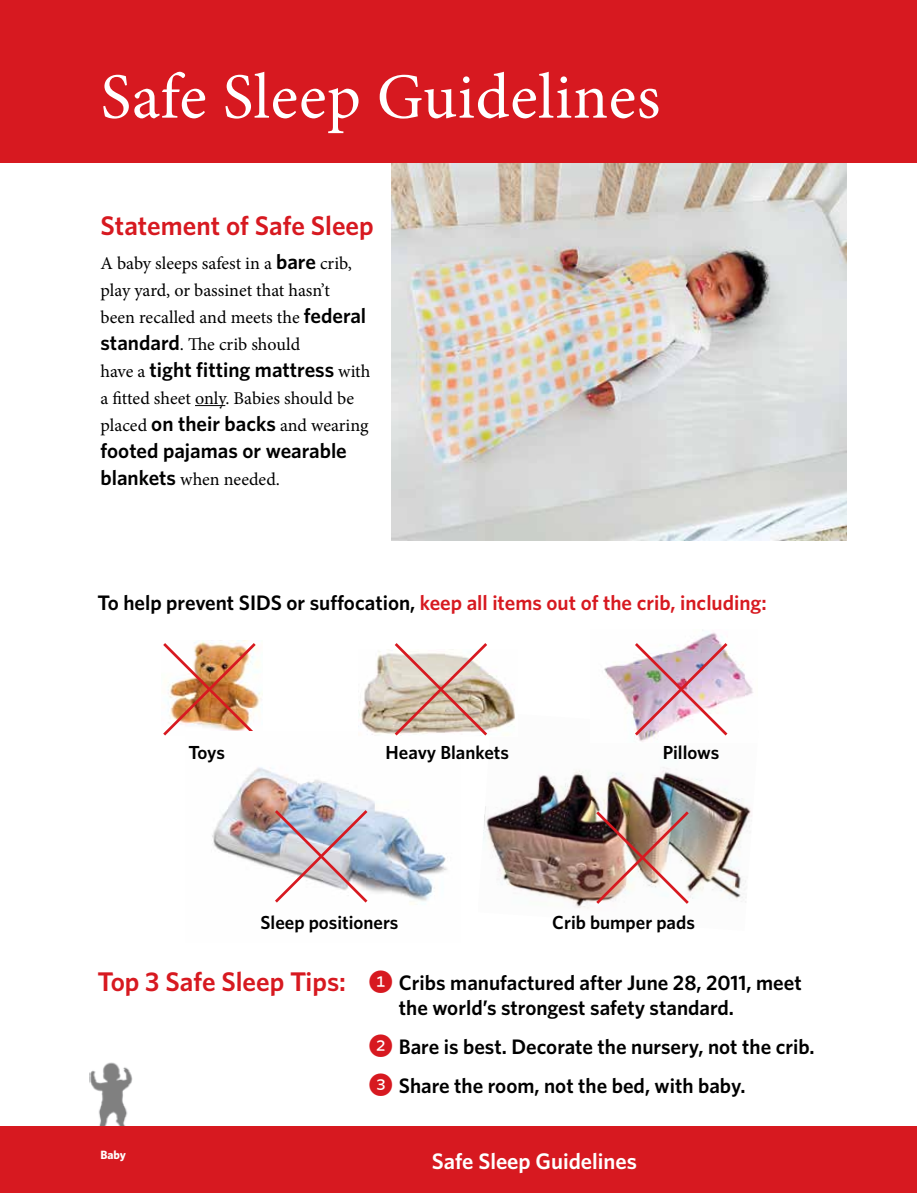
<style>
.page{position:relative;width:917px;height:1193px;background:#fff}
.page>*{position:absolute;margin:0;border:0;box-sizing:border-box;transform-origin:0 0}
.t1{font:64.5px "Minion Pro";letter-spacing:.01em;color:#fff}
.t2{font:600 27px "Whitney";color:#d71920}
.t3{font:600 22.5px "Whitney";color:#fff}
.t4{font:600 21px/25.5px "Whitney";color:#000}
.t5{font:600 21px "Whitney";color:#d71920}
.t6{font:600 18.9px "Whitney";color:#000}
.t7{font:18px/27px "Minion Pro";color:#000}
.t8{font:700 12px "Whitney";color:#fff}
.s1{font-family:"Whitney";font-weight:600;font-size:21px}
.s2{font-family:"Minion Pro";font-weight:400;font-size:18px}
.s3{color:#000}
.s4{font-family:"Whitney Index Black Round Md";font-weight:400;font-size:24px;color:#d71920}
</style>
<div class="page">
<hr style="left:195px;top:405px;width:30px;height:1px;background:#000">
<img style="left:392px;top:162px;width:454px;height:378px">
<div style="left:0;top:0;width:916px;height:162px;background:#d71920"></div>
<img style="left:483px;top:767px;width:269px;height:141px">
<img style="left:90px;top:1062px;width:43px;height:64px">
<div style="left:0;top:1126px;width:916px;height:67px;background:#d71920"></div>
<img style="left:163px;top:640px;width:95px;height:96px">
<img style="left:185px;top:732px;width:262px;height:173px">
<img style="left:604px;top:631px;width:149px;height:111px">
<img style="left:359px;top:651px;width:156px;height:85px">
<svg style="left:392px;top:643px;width:98px;height:95px"></svg>
<img style="left:632px;top:640px;width:98px;height:98px">
<img style="left:272px;top:807px;width:98px;height:98px">
<img style="left:593px;top:808px;width:98px;height:99px">
<h1 class="t1" style="left:101px;top:54px;width:561px">Safe Sleep Guidelines</h1>
<p class="t2" style="left:100px;top:208px;width:275px">Statement of Safe Sleep</p>
<p class="t7" style="left:100px;top:250px;width:267px">A baby sleeps safest in a <span class="s1">bare</span> crib, play yard, or bassinet that hasn’t been recalled and meets the <span class="s1">federal standard</span>. The crib should</p>
<p class="t4" style="left:100px;top:356px;width:271px"><span class="s2">have a</span> tight fitting mattress <span class="s2">with</span></p>
<p class="t7" style="left:100px;top:385px;width:269px">a fitted sheet only. Babies should be placed <span class="s1">on their backs</span> and wearing</p>
<p class="t4" style="left:100px;top:437px;width:248px">footed pajamas or wearable</p>
<p class="t7" style="left:100px;top:466px;width:181px"><span class="s1">blankets</span> when needed.</p>
<p class="t5" style="left:98px;top:588px;width:670px"><span class="s3">To help prevent SIDS or suffocation,</span> keep all items out of the crib, including:</p>
<p class="t6" style="left:188px;top:740px;width:38px">Toys</p>
<p class="t6" style="left:385px;top:740px;width:125px">Heavy Blankets</p>
<p class="t6" style="left:662px;top:740px;width:58px">Pillows</p>
<p class="t6" style="left:260px;top:910px;width:139px">Sleep positioners</p>
<p class="t6" style="left:552px;top:910px;width:144px">Crib bumper pads</p>
<p class="t2" style="left:98px;top:963px;width:250px">Top 3 Safe Sleep Tips:</p>
<p class="t4" style="left:399px;top:969px;width:404px;text-indent:-30px"><span class="s4">1</span> Cribs manufactured after June 28, 2011, meet the world’s strongest safety standard.</p>
<p class="t4" style="left:369px;top:1027px;width:447px;line-height:39px"><span class="s4">2</span> Bare is best. Decorate the nursery, not the crib.<br><span class="s4">3</span> Share the room, not the bed, with baby.</p>
<p class="t8" style="left:100px;top:1146px;width:27px">Baby</p>
<p class="t3" style="left:431px;top:1146px;width:207px">Safe Sleep Guidelines</p>
</div>
